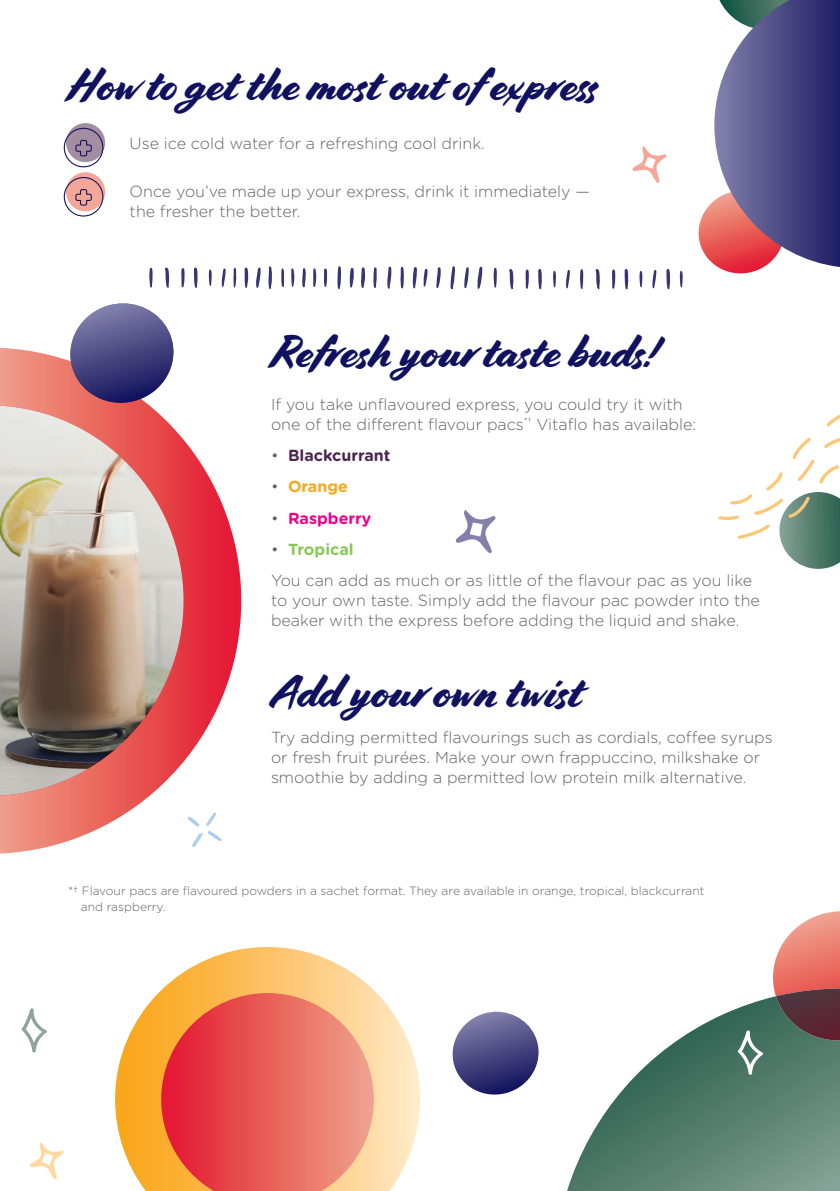
<style>
.page{position:relative;width:840px;height:1191px;background:#fff}
.page>*{position:absolute;margin:0;border:0;box-sizing:border-box;transform-origin:0 0}
.t1{font:46px "Cortado";color:#11125f}
.t2{font:300 16px/20px "Gotham Rounded";color:#636366}
.t3{font:700 16px "Gotham Rounded";color:#4d2450}
.t4{font:700 16px "Gotham Rounded";color:#ed028c}
.t5{font:700 16px "Gotham Rounded";color:#f9a71b}
.t6{font:300 12px/16px "Gotham Rounded";color:#636366}
.s1{font-weight:300;color:#636366}
.s2{font-weight:700;color:#88c759}
</style>
<div class="page">
<svg style="left:0;top:348px;width:241px;height:505px"></svg>
<img style="left:0;top:406px;width:183px;height:389px">
<svg style="left:773px;top:911px;width:66px;height:82px"></svg>
<svg style="left:66px;top:123px;width:39px;height:39px"></svg>
<svg style="left:64px;top:128px;width:39px;height:39px"></svg>
<svg style="left:66px;top:172px;width:39px;height:39px"></svg>
<svg style="left:64px;top:177px;width:39px;height:39px"></svg>
<svg style="left:698px;top:0;width:141px;height:274px"></svg>
<svg style="left:826px;top:415px;width:13px;height:11px"></svg>
<svg style="left:718px;top:437px;width:121px;height:132px"></svg>
<svg style="left:632px;top:146px;width:34px;height:37px"></svg>
<svg style="left:30px;top:1142px;width:34px;height:37px"></svg>
<svg style="left:456px;top:509px;width:40px;height:44px"></svg>
<svg style="left:477px;top:266px;width:5px;height:23px"></svg>
<svg style="left:450px;top:266px;width:4px;height:23px"></svg>
<svg style="left:361px;top:267px;width:4px;height:21px"></svg>
<svg style="left:337px;top:266px;width:4px;height:23px"></svg>
<svg style="left:412px;top:267px;width:4px;height:21px"></svg>
<svg style="left:268px;top:266px;width:4px;height:23px"></svg>
<svg style="left:194px;top:267px;width:4px;height:21px"></svg>
<svg style="left:538px;top:269px;width:3px;height:20px"></svg>
<svg style="left:624px;top:269px;width:4px;height:20px"></svg>
<svg style="left:666px;top:269px;width:4px;height:20px"></svg>
<svg style="left:387px;top:266px;width:4px;height:23px"></svg>
<svg style="left:349px;top:268px;width:5px;height:19px"></svg>
<svg style="left:244px;top:267px;width:4px;height:21px"></svg>
<svg style="left:400px;top:267px;width:4px;height:21px"></svg>
<svg style="left:464px;top:267px;width:4px;height:21px"></svg>
<svg style="left:165px;top:267px;width:4px;height:21px"></svg>
<svg style="left:509px;top:269px;width:4px;height:20px"></svg>
<svg style="left:595px;top:269px;width:4px;height:20px"></svg>
<svg style="left:256px;top:267px;width:4px;height:21px"></svg>
<svg style="left:436px;top:267px;width:4px;height:21px"></svg>
<svg style="left:373px;top:267px;width:3px;height:21px"></svg>
<svg style="left:181px;top:268px;width:4px;height:19px"></svg>
<svg style="left:525px;top:269px;width:3px;height:20px"></svg>
<svg style="left:612px;top:269px;width:3px;height:20px"></svg>
<svg style="left:302px;top:268px;width:4px;height:19px"></svg>
<svg style="left:149px;top:268px;width:4px;height:19px"></svg>
<svg style="left:493px;top:268px;width:3px;height:19px"></svg>
<svg style="left:580px;top:269px;width:3px;height:20px"></svg>
<svg style="left:324px;top:268px;width:3px;height:19px"></svg>
<svg style="left:313px;top:268px;width:3px;height:19px"></svg>
<svg style="left:423px;top:269px;width:4px;height:18px"></svg>
<svg style="left:291px;top:268px;width:3px;height:19px"></svg>
<svg style="left:233px;top:268px;width:3px;height:20px"></svg>
<svg style="left:221px;top:268px;width:4px;height:19px"></svg>
<svg style="left:566px;top:270px;width:3px;height:18px"></svg>
<svg style="left:652px;top:270px;width:4px;height:18px"></svg>
<svg style="left:281px;top:268px;width:3px;height:19px"></svg>
<svg style="left:208px;top:269px;width:4px;height:17px"></svg>
<svg style="left:553px;top:271px;width:2px;height:16px"></svg>
<svg style="left:679px;top:271px;width:3px;height:16px"></svg>
<svg style="left:639px;top:271px;width:3px;height:16px"></svg>
<svg style="left:567px;top:996px;width:272px;height:195px"></svg>
<img style="left:775px;top:988px;width:64px;height:52px">
<svg style="left:737px;top:1030px;width:26px;height:45px"></svg>
<svg style="left:21px;top:1008px;width:26px;height:45px"></svg>
<svg style="left:115px;top:947px;width:305px;height:244px"></svg>
<svg style="left:65px;top:303px;width:114px;height:105px"></svg>
<svg style="left:187px;top:812px;width:35px;height:35px"></svg>
<svg style="left:452px;top:1011px;width:87px;height:84px"></svg>
<svg style="left:161px;top:993px;width:212px;height:198px;background:#ec6f5b"></svg>
<h1 class="t1" style="left:68px;top:58px;width:533px">How to get the most out of express</h1>
<p class="t2" style="left:129px;top:132px;width:357px">Use ice cold water for a refreshing cool drink.</p>
<p class="t2" style="left:129px;top:181px;width:461px">Once you’ve made up your express, drink it immediately — the fresher the better.</p>
<h1 class="t1" style="left:271px;top:325px;width:387px">Refresh your taste buds!</h1>
<p class="t2" style="left:271px;top:393px;width:426px">If you take unflavoured express, you could try it with one of the different flavour pacs<sup>*†</sup> Vitaflo has available:</p>
<p class="t3" style="left:271px;top:443px;width:121px"><span class="s1">•</span> Blackcurrant</p>
<p class="t5" style="left:271px;top:475px;width:78px"><span class="s1">•</span> Orange</p>
<p class="t4" style="left:271px;top:506px;width:102px"><span class="s1">•</span> Raspberry</p>
<p class="t2" style="left:271px;top:533px;width:482px;line-height:31.4px">• <span class="s2">Tropical<br></span>You can add as much or as little of the flavour pac as you like</p>
<p class="t2" style="left:271px;top:590px;width:490px">to your own taste. Simply add the flavour pac powder into the beaker with the express before adding the liquid and shake.</p>
<h1 class="t1" style="left:271px;top:664px;width:312px">Add your own twist</h1>
<p class="t2" style="left:271px;top:726px;width:503px">Try adding permitted flavourings such as cordials, coffee syrups or fresh fruit purées. Make your own frappuccino, milkshake or smoothie by adding a permitted low protein milk alternative.</p>
<p class="t6" style="left:81px;top:881px;width:624px;text-indent:-13px">*† Flavour pacs are flavoured powders in a sachet format. They are available in orange, tropical, blackcurrant and raspberry.</p>
</div>
